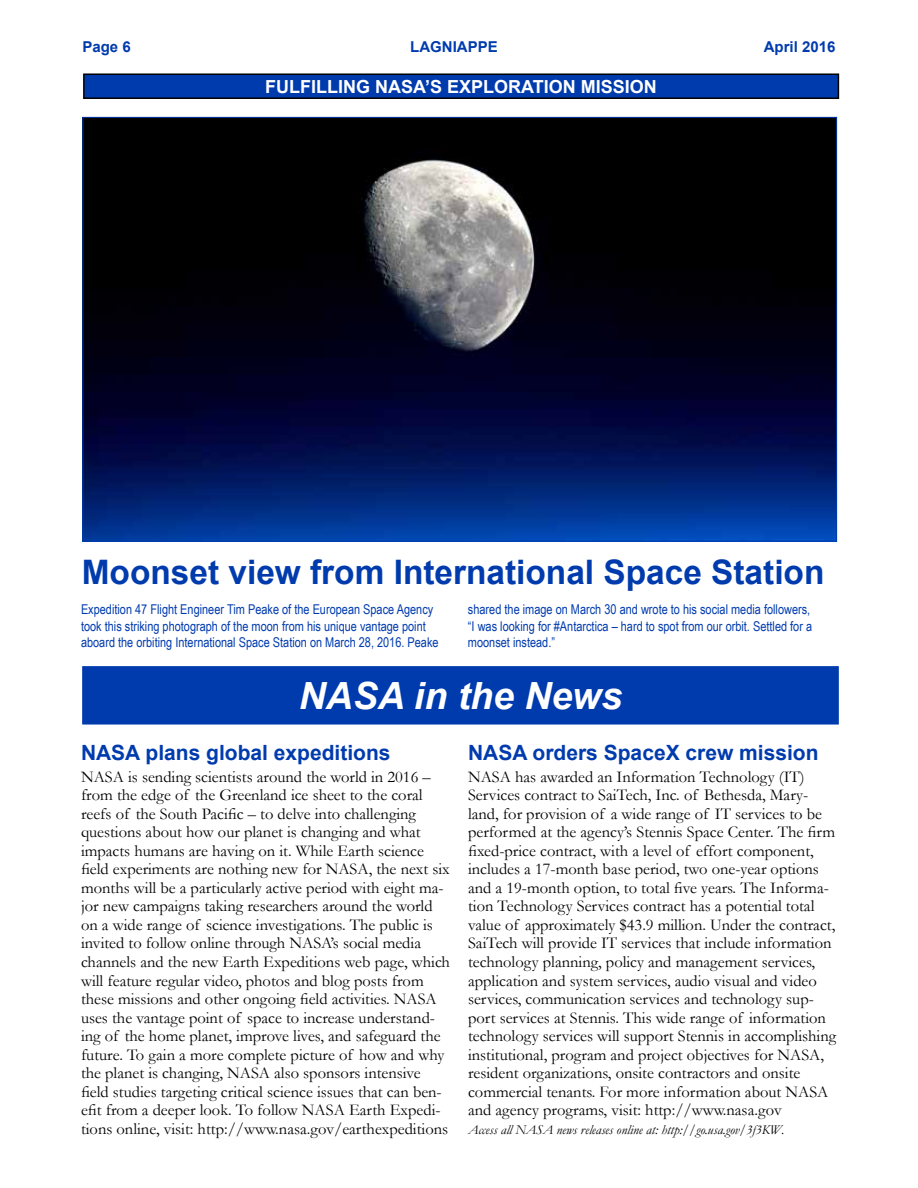
<style>
.page{position:relative;width:918px;height:1188px;background:#fff}
.page>*{position:absolute;margin:0;border:0;box-sizing:border-box;transform-origin:0 0}
.t1{font:italic 700 37.5px "Arial";color:#fff}
.t2{font:700 33.75px "Arial";color:#003bae}
.t3{font:700 21px "Arial";color:#003bae}
.t4{font:700 18px "Arial";color:#fff}
.t5{font:16.5px/18.6px "Garamond";color:#000}
.t6{font:700 15px "Arial";color:#003bae}
.t7{font:13.5px/16.5px "Arial Narrow";color:#003bae}
.t8{font:italic 13.5px "Garamond";color:#000}
</style>
<div class="page">
<img style="left:84px;top:119px;width:751px;height:420px">
<div style="left:82px;top:666px;width:757px;height:58px;background:#003bae;border:1px solid #003bae"></div>
<div style="left:84px;top:74px;width:754px;height:24px;background:#003bae"></div>
<div style="left:83px;top:73px;width:756px;height:26px;border:2px solid #000"></div>
<p class="t6" style="left:82px;top:37px;width:50px">Page 6</p>
<p class="t6" style="left:410px;top:37px;width:89px">LAGNIAPPE</p>
<p class="t6" style="left:764px;top:37px;width:73px">April 2016</p>
<p class="t4" style="left:265px;top:74px;width:393px">FULFILLING NASA’S EXPLORATION MISSION</p>
<h2 class="t2" style="left:82px;top:550px;width:744px">Moonset view from International Space Station</h2>
<p class="t7" style="left:81px;top:601px;width:359px">Expedition 47 Flight Engineer Tim Peake of the European Space Agency took this striking photograph of the moon from his unique vantage point aboard the orbiting International Space Station on March 28, 2016. Peake</p>
<p class="t7" style="left:468px;top:601px;width:346px">shared the image on March 30 and wrote to his social media followers, “I was looking for #Antarctica – hard to spot from our orbit. Settled for a moonset instead.”</p>
<h1 class="t1" style="left:299px;top:670px;width:325px">NASA in the News</h1>
<p class="t3" style="left:81px;top:739px;width:311px">NASA plans global expeditions</p>
<p class="t5" style="left:81px;top:767px;width:371px">NASA is sending scientists around the world in 2016 – from the edge of the Greenland ice sheet to the coral reefs of the South Pacific – to delve into challenging questions about how our planet is changing and what impacts humans are having on it. While Earth science field experiments are nothing new for NASA, the next six months will be a particularly active period with eight ma&shy;jor new campaigns taking researchers around the world on a wide range of science investigations. The public is invited to follow online through NASA’s social media channels and the new Earth Expeditions web page, which will feature regular video, photos and blog posts from these missions and other ongoing field activities. NASA uses the vantage point of space to increase understand&shy;ing of the home planet, improve lives, and safeguard the future. To gain a more complete picture of how and why the planet is changing, NASA also sponsors intensive field studies targeting critical science issues that can ben&shy;efit from a deeper look. To follow NASA Earth Expedi&shy;tions online, visit: http://www.nasa.gov/earthexpeditions</p>
<p class="t3" style="left:468px;top:739px;width:352px">NASA orders SpaceX crew mission</p>
<p class="t5" style="left:468px;top:767px;width:370px">NASA has awarded an Information Technology (IT)<br>Services contract to SaiTech, Inc. of Bethesda, Mary&shy;land, for provision of a wide range of IT services to be performed at the agency’s Stennis Space Center. The firm fixed-price contract, with a level of effort component, includes a 17-month base period, two one-year options and a 19-month option, to total five years. The Informa&shy;tion Technology Services contract has a potential total value of approximately $43.9 million. Under the contract, SaiTech will provide IT services that include information technology planning, policy and management services, application and system services, audio visual and video services, communication services and technology sup&shy;port services at Stennis. This wide range of information technology services will support Stennis in accomplishing institutional, program and project objectives for NASA, resident organizations, onsite contractors and onsite commercial tenants. For more information about NASA and agency programs, visit: http://www.nasa.gov</p>
<p class="t8" style="left:468px;top:1120px;width:318px">Access all NASA news releases online at: http://go.usa.gov/3f3KW.</p>
</div>
